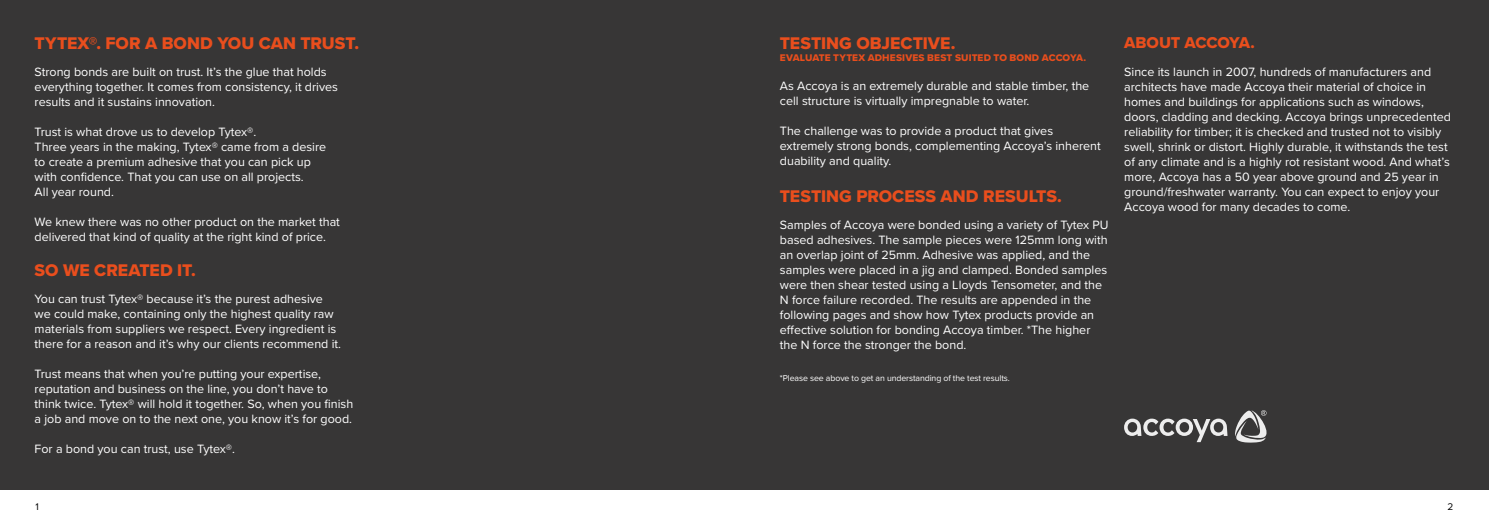
<style>
.page{position:relative;width:1489px;height:525px;background:#fff}
.page>*{position:absolute;margin:0;border:0;box-sizing:border-box;transform-origin:0 0}
.t1{font:17.5px "Proxima Nova Extrabld";color:#e94e1d}
.t2{font:16.25px "Proxima Nova Extrabld";letter-spacing:-.01em;color:#e94e1d}
.t3{font:12.5px/15px "Proxima Nova";color:#fff}
.t4{font:10px "Proxima Nova Extrabld";letter-spacing:.015em;color:#e94e1d}
.t5{font:10px "Proxima Nova";color:#000}
.t6{font:8.75px "Proxima Nova";letter-spacing:-.01em;color:#fff}
</style>
<div class="page">
<div style="left:0;top:0;width:744px;height:489px;background:#373636"></div>
<div style="left:744px;top:0;width:744px;height:489px;background:#373636"></div>
<svg style="left:1124px;top:418px;width:103px;height:24px"></svg>
<svg style="left:1235px;top:410px;width:32px;height:32px"></svg>
<h1 class="t1" style="left:35px;top:30px;width:326px">TYTEX®. FOR A BOND YOU CAN TRUST.</h1>
<h1 class="t1" style="left:780px;top:30px;width:177px">TESTING OBJECTIVE.</h1>
<p class="t4" style="left:780px;top:50px;width:308px">EVALUATE TYTEX ADHESIVES BEST SUITED TO BOND ACCOYA.</p>
<p class="t3" style="left:35px;top:64px;width:305px">Strong bonds are built on trust. It’s the glue that holds everything together. It comes from consistency, it drives results and it sustains innovation.</p>
<p class="t3" style="left:35px;top:124px;width:293px">Trust is what drove us to develop Tytex®.<br>Three years in the making, Tytex® came from a desire to create a premium adhesive that you can pick up with confidence. That you can use on all projects.<br>All year round.</p>
<p class="t3" style="left:35px;top:214px;width:307px">We knew there was no other product on the market that delivered that kind of quality at the right kind of price.</p>
<p class="t3" style="left:780px;top:217px;width:330px">Samples of Accoya were bonded using a variety of Tytex PU based adhesives. The sample pieces were 125mm long with an overlap joint of 25mm. Adhesive was applied, and the samples were placed in a jig and clamped. Bonded samples were then shear tested using a Lloyds Tensometer, and the N force failure recorded. The results are appended in the following pages and show how Tytex products provide an effective solution for bonding Accoya timber. *The higher the N force the stronger the bond.</p>
<p class="t3" style="left:780px;top:77px;width:311px">As Accoya is an extremely durable and stable timber, the cell structure is virtually impregnable to water.</p>
<p class="t3" style="left:780px;top:122px;width:322px">The challenge was to provide a product that gives extremely strong bonds, complementing Accoya’s inherent duability and quality.</p>
<h1 class="t1" style="left:780px;top:182px;width:283px">TESTING PROCESS AND RESULTS.</h1>
<h1 class="t1" style="left:35px;top:257px;width:163px">SO WE CREATED IT.</h1>
<p class="t3" style="left:35px;top:290px;width:308px">You can trust Tytex® because it’s the purest adhesive we could make, containing only the highest quality raw materials from suppliers we respect. Every ingredient is there for a reason and it’s why our clients recommend it.</p>
<p class="t3" style="left:35px;top:365px;width:320px">Trust means that when you’re putting your expertise, reputation and business on the line, you don’t have to think twice. Tytex® will hold it together. So, when you finish a job and move on to the next one, you know it’s for good.</p>
<p class="t3" style="left:35px;top:440px;width:202px">For a bond you can trust, use Tytex®.</p>
<p class="t6" style="left:780px;top:371px;width:231px">*Please see above to get an understanding of the test results.</p>
<h2 class="t2" style="left:1124px;top:31px;width:132px">ABOUT ACCOYA.</h2>
<p class="t3" style="left:1124px;top:64px;width:328px">Since its launch in 2007, hundreds of manufacturers and architects have made Accoya their material of choice in homes and buildings for applications such as windows, doors, cladding and decking. Accoya brings unprecedented reliability for timber; it is checked and trusted not to visibly swell, shrink or distort. Highly durable, it withstands the test of any climate and is a highly rot resistant wood. And what’s more, Accoya has a 50 year above ground and 25 year in ground/freshwater warranty. You can expect to enjoy your Accoya wood for many decades to come.</p>
<p class="t5" style="left:35px;top:499px;width:5px">1</p>
<p class="t5" style="left:1447px;top:499px;width:7px">2</p>
</div>
